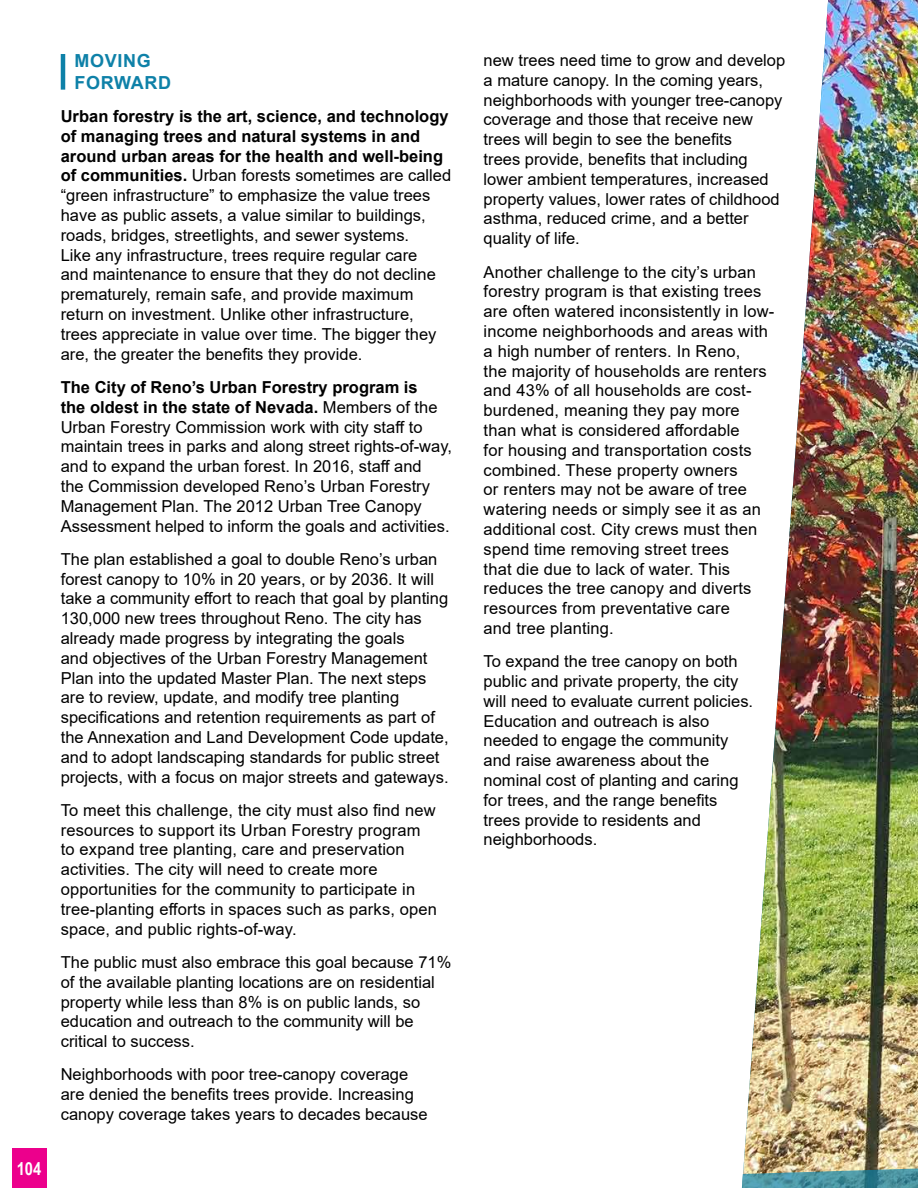
<style>
.page{position:relative;width:918px;height:1188px;background:#fff}
.page>*{position:absolute;margin:0;border:0;box-sizing:border-box;transform-origin:0 0}
.t1{font:700 18px/21.6px "Arial";letter-spacing:.035em;color:#0e81a8}
.t2{font:700 18px "Arial Narrow";color:#fff}
.t3{font:16.5px/19.8px "Arial";color:#000}
.s1{font-weight:700}
</style>
<div class="page">
<img style="left:746px;top:0;width:172px;height:1128px">
<img style="left:741px;top:1128px;width:177px;height:60px">
<hr style="left:61px;top:54px;width:4px;height:36px;background:#0e81a8">
<div style="left:12px;top:1148px;width:34px;height:40px;background:#ec008c"></div>
<p class="t2" style="left:17px;top:1155px;width:26px">104</p>
<p class="t1" style="left:75px;top:50px;width:98px">MOVING<br>FORWARD</p>
<p class="t3" style="left:61px;top:106px;width:392px"><span class="s1">Urban forestry is the art, science, and technology of managing trees and natural systems in and around urban areas for the health and well-being of communities.</span> Urban forests sometimes are called “green infrastructure” to emphasize the value trees have as public assets, a value similar to buildings, roads, bridges, streetlights, and sewer systems.<br>Like any infrastructure, trees require regular care<br>and maintenance to ensure that they do not decline prematurely, remain safe, and provide maximum return on investment. Unlike other infrastructure, trees appreciate in value over time. The bigger they are, the greater the benefits they provide.</p>
<p class="t3" style="left:61px;top:377px;width:393px"><span class="s1">The City of Reno’s Urban Forestry program is<br>the oldest in the state of Nevada.</span> Members of the Urban Forestry Commission work with city staff to maintain trees in parks and along street rights-of-way, and to expand the urban forest. In 2016, staff and<br>the Commission developed Reno’s Urban Forestry Management Plan. The 2012 Urban Tree Canopy Assessment helped to inform the goals and activities.</p>
<p class="t3" style="left:61px;top:549px;width:389px">The plan established a goal to double Reno’s urban forest canopy to 10% in 20 years, or by 2036. It will take a community effort to reach that goal by planting 130,000 new trees throughout Reno. The city has already made progress by integrating the goals<br>and objectives of the Urban Forestry Management Plan into the updated Master Plan. The next steps are to review, update, and modify tree planting specifications and retention requirements as part of the Annexation and Land Development Code update, and to adopt landscaping standards for public street projects, with a focus on major streets and gateways.</p>
<p class="t3" style="left:61px;top:800px;width:378px">To meet this challenge, the city must also find new resources to support its Urban Forestry program to expand tree planting, care and preservation activities. The city will need to create more opportunities for the community to participate in tree-planting efforts in spaces such as parks, open space, and public rights-of-way.</p>
<p class="t3" style="left:61px;top:952px;width:392px">The public must also embrace this goal because 71% of the available planting locations are on residential property while less than 8% is on public lands, so education and outreach to the community will be critical to success.</p>
<p class="t3" style="left:61px;top:1065px;width:368px">Neighborhoods with poor tree-canopy coverage are denied the benefits trees provide. Increasing canopy coverage takes years to decades because</p>
<p class="t3" style="left:484px;top:50px;width:303px">new trees need time to grow and develop a mature canopy. In the coming years, neighborhoods with younger tree-canopy coverage and those that receive new trees will begin to see the benefits<br>trees provide, benefits that including lower ambient temperatures, increased property values, lower rates of childhood asthma, reduced crime, and a better quality of life.</p>
<p class="t3" style="left:484px;top:262px;width:292px">Another challenge to the city’s urban forestry program is that existing trees are often watered inconsistently in low&shy;income neighborhoods and areas with a high number of renters. In Reno,<br>the majority of households are renters and 43% of all households are cost&shy;burdened, meaning they pay more than what is considered affordable<br>for housing and transportation costs combined. These property owners<br>or renters may not be aware of tree watering needs or simply see it as an additional cost. City crews must then spend time removing street trees<br>that die due to lack of water. This reduces the tree canopy and diverts resources from preventative care<br>and tree planting.</p>
<p class="t3" style="left:484px;top:651px;width:271px">To expand the tree canopy on both public and private property, the city will need to evaluate current policies.<br>Education and outreach is also needed to engage the community and raise awareness about the nominal cost of planting and caring for trees, and the range benefits trees provide to residents and neighborhoods.</p>
</div>
